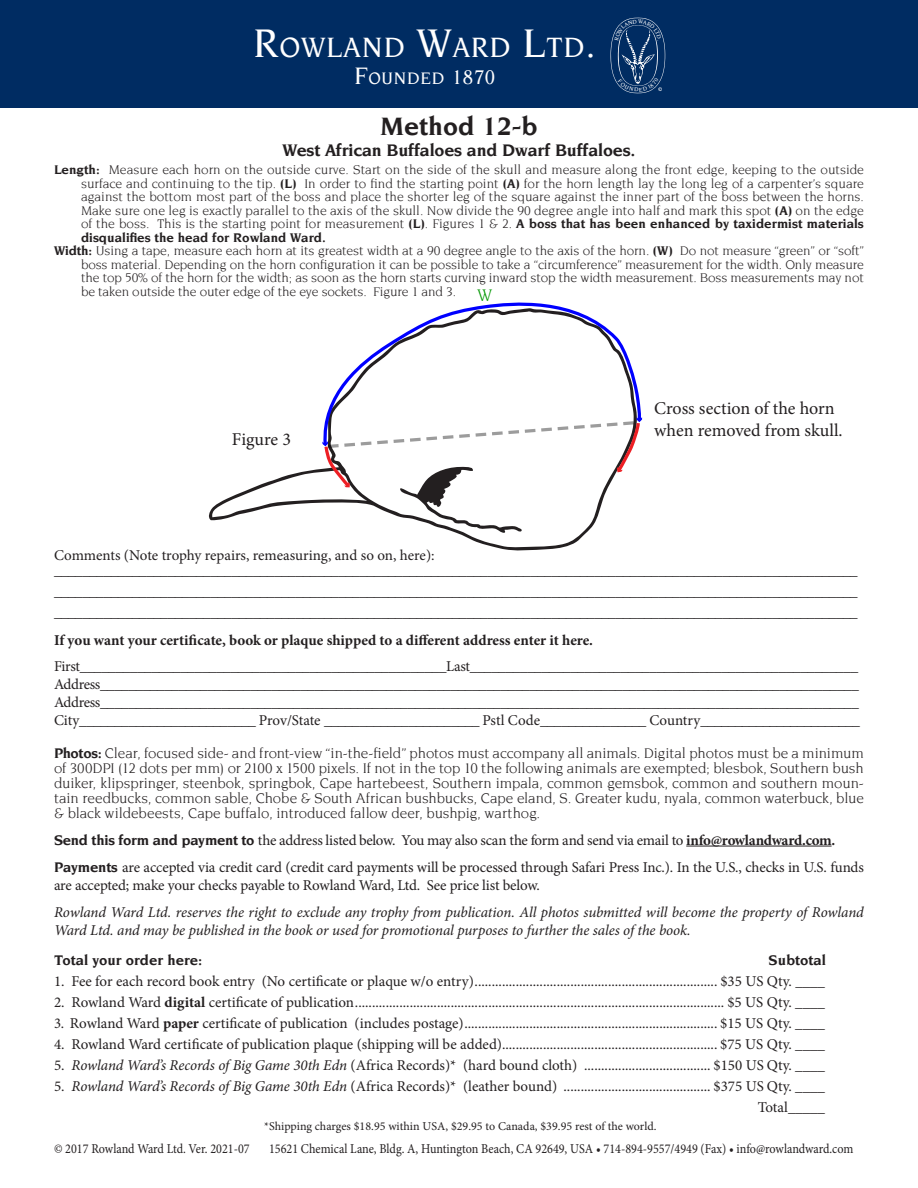
<style>
.page{position:relative;width:918px;height:1188px;background:#fff}
.page>*{position:absolute;margin:0;border:0;box-sizing:border-box;transform-origin:0 0}
.t1{font:500 30px "Novarese";letter-spacing:.03em;color:#fff}
.t2{font:700 27px "Novarese";color:#231f20}
.t3{font:18px/21.6px "Minion Pro";color:#231f20}
.t4{font:700 18px "Novarese";letter-spacing:-.01em;color:#231f20}
.t5{font:18px "Novarese";color:#009600}
.t6{font:500 17.85px "Novarese";letter-spacing:.045em;color:#fff}
.t7{font:15px/21px "Minion Pro";letter-spacing:-.005em;color:#231f20}
.t8{font:15px/15px "Novarese";letter-spacing:-.005em;color:#231f20;text-align:justify}
.t9{font:15px "Minion Pro";letter-spacing:-.025em;color:#231f20}
.t10{font:italic 15px/18px "Minion Pro";letter-spacing:-.01em;color:#231f20}
.t11{font:700 15px "Minion Pro";letter-spacing:-.005em;color:#231f20}
.t12{font:700 15px "Novarese";color:#231f20}
.t13{font:13.5px/13.5px "Novarese";letter-spacing:-.005em;color:#231f20;text-align:justify}
.t14{font:13.5px "Minion Pro";color:#231f20;scale:.9 1}
.t15{font:12px "Minion Pro";color:#231f20}
.s1{font-size:42.9px}
.s2{font-size:25.65px}
.s3{font-size:21.3px}
.s4{font-weight:700}
.s5{font-family:"Novarese";font-weight:700}
.s6{font-style:italic}
</style>
<div class="page">
<div style="left:0;top:0;width:918px;height:108px;background:#002c62"></div>
<hr style="left:686px;top:846px;width:146px;height:1px;background:#231f20">
<svg style="left:209px;top:468px;width:377px;height:83px"></svg>
<svg style="left:326px;top:302px;width:317px;height:118px"></svg>
<svg style="left:322px;top:417px;width:320px;height:116px"></svg>
<svg style="left:611px;top:18px;width:54px;height:75px"></svg>
<p class="t1" style="left:253px;top:34px;width:344px"><span class="s1">R</span>OWLAND <span class="s1">W</span>ARD <span class="s1">L</span>TD<span class="s1">.</span></p>
<p class="t6" style="left:354px;top:70px;width:143px"><span class="s2">F</span>OUNDED <span class="s3">1870</span></p>
<p class="t2" style="left:380px;top:114px;width:159px">Method 12-b</p>
<p class="t4" style="left:283px;top:142px;width:354px">West African Buffaloes and Dwarf Buffaloes.</p>
<p class="t13" style="left:81px;top:164px;width:785px;text-indent:-27px"><span class="s4">Length:</span> Measure each horn on the outside curve. Start on the side of the skull and measure along the front edge, keeping to the outside surface and continuing to the tip. <span class="s4">(L)</span> In order to find the starting point <span class="s4">(A)</span> for the horn length lay the long leg of a carpenter’s square against the bottom most part of the boss and place the shorter leg of the square against the inner part of the boss between the horns.<br>Make sure one leg is exactly parallel to the axis of the skull. Now divide the 90 degree angle into half and mark this spot <span class="s4">(A)</span> on the edge of the boss. This is the starting point for measurement <span class="s4">(L)</span>. Figures 1 &amp; 2. <span class="s4">A boss that has been enhanced by taxidermist materials disqualifies the head for Rowland Ward.</span></p>
<p class="t13" style="left:81px;top:245px;width:784px;text-indent:-27px"><span class="s4">Width:</span> Using a tape, measure each horn at its greatest width at a 90 degree angle to the axis of the horn. <span class="s4">(W)</span> Do not measure “green” or “soft” boss material. Depending on the horn configuration it can be possible to take a “circumference” measurement for the width. Only measure the top 50% of the horn for the width; as soon as the horn starts curving inward stop the width measurement. Boss measurements may not be taken outside the outer edge of the eye sockets. Figure 1 and 3.</p>
<p class="t5" style="left:477px;top:288px;width:16px">W</p>
<p class="t3" style="left:232px;top:429px;width:61px">Figure 3</p>
<p class="t3" style="left:654px;top:397px;width:190px">Cross section of the horn when removed from skull.</p>
<p class="t7" style="left:54px;top:544px;width:382px">Comments (Note trophy repairs, remeasuring, and so on, here):</p>
<p class="t7" style="left:54px;top:559px;width:805px">_________________________________________________________________________________________________________________ _________________________________________________________________________________________________________________</p>
<p class="t7" style="left:54px;top:601px;width:805px">_________________________________________________________________________________________________________________</p>
<p class="t11" style="left:54px;top:630px;width:541px">If you want your certificate, book or plaque shipped to a different address enter it here.</p>
<p class="t9" style="left:54px;top:656px;width:806px">First___________________________________________________Last______________________________________________________</p>
<p class="t9" style="left:54px;top:674px;width:806px">Address__________________________________________________________________________________________________________</p>
<p class="t9" style="left:54px;top:692px;width:806px">Address__________________________________________________________________________________________________________</p>
<p class="t7" style="left:54px;top:709px;width:807px">City_________________________ Prov/State ______________________ Pstl Code_______________ Country_______________________</p>
<p class="t8" style="left:54px;top:746px;width:811px"><span class="s4">Photos:</span> Clear, focused side- and front-view “in-the-field” photos must accompany all animals. Digital photos must be a minimum of 300DPI (12 dots per mm) or 2100 x 1500 pixels. If not in the top 10 the following animals are exempted; blesbok, Southern bush duiker, klipspringer, steenbok, springbok, Cape hartebeest, Southern impala, common gemsbok, common and southern moun&shy;tain reedbucks, common sable, Chobe &amp; South African bushbucks, Cape eland, S. Greater kudu, nyala, common waterbuck, blue &amp; black wildebeests, Cape buffalo, introduced fallow deer, bushpig, warthog.</p>
<p class="t7" style="left:54px;top:829px;width:783px"><span class="s5">Send this form and payment to</span> the address listed below. You may also scan the form and send via email to <span class="s4">info@rowlandward.com.</span></p>
<p class="t7" style="left:54px;top:858px;width:811px;line-height:18px"><span class="s5">Payments</span> are accepted via credit card (credit card payments will be processed through Safari Press Inc.). In the U.S., checks in U.S. funds are accepted; make your checks payable to Rowland Ward, Ltd. See price list below.</p>
<p class="t10" style="left:54px;top:903px;width:811px">Rowland Ward Ltd. reserves the right to exclude any trophy from publication. All photos submitted will become the property of Rowland<br>Ward Ltd. and may be published in the book or used for promotional purposes to further the sales of the book.</p>
<p class="t12" style="left:54px;top:953px;width:150px">Total your order here:</p>
<p class="t12" style="left:769px;top:953px;width:59px">Subtotal</p>
<p class="t7" style="left:54px;top:970px;width:773px">1. Fee for each record book entry (No certificate or plaque w/o entry)....................................................................... $35 US Qty. ____</p>
<p class="t7" style="left:54px;top:991px;width:773px">2. Rowland Ward <span class="s4">digital</span> certificate of publication............................................................................................................ $5 US Qty. ____</p>
<p class="t7" style="left:54px;top:1012px;width:773px">3. Rowland Ward <span class="s4">paper</span> certificate of publication (includes postage).......................................................................... $15 US Qty. ____</p>
<p class="t7" style="left:54px;top:1033px;width:773px">4. Rowland Ward certificate of publication plaque (shipping will be added)............................................................... $75 US Qty. ____</p>
<p class="t7" style="left:54px;top:1054px;width:773px">5. <span class="s6">Rowland Ward’s Records of Big Game 30th Edn</span> (Africa Records)* (hard bound cloth) ..................................... $150 US Qty. ____</p>
<p class="t7" style="left:54px;top:1075px;width:773px">5. <span class="s6">Rowland Ward’s Records of Big Game 30th Edn</span> (Africa Records)* (leather bound) ........................................... $375 US Qty. ____</p>
<p class="t7" style="left:758px;top:1096px;width:69px">Total_____</p>
<p class="t15" style="left:264px;top:1118px;width:394px">*Shipping charges $18.95 within USA, $29.95 to Canada, $39.95 rest of the world.</p>
<p class="t14" style="left:54px;top:1140px;width:219px">© 2017 Rowland Ward Ltd. Ver. 2021-07</p>
<p class="t14" style="left:269px;top:1140px;width:651px">15621 Chemical Lane, Bldg. A, Huntington Beach, CA 92649, USA • 714-894-9557/4949 (Fax) • info@rowlandward.com</p>
</div>
